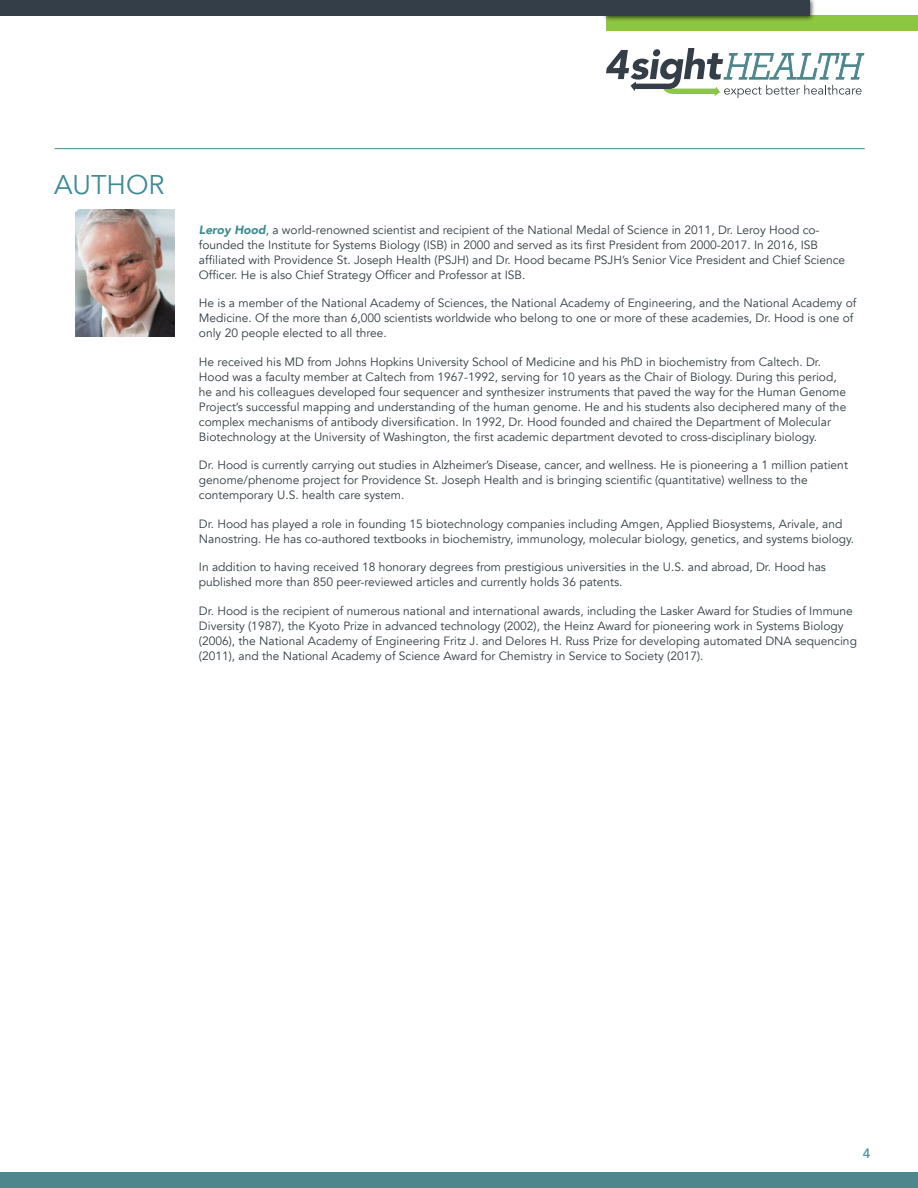
<style>
.page{position:relative;width:918px;height:1188px;background:#fff}
.page>*{position:absolute;margin:0;border:0;box-sizing:border-box;transform-origin:0 0}
.t1{font:27px "Avenir";color:#3e8b94}
.t2{font:500 13.5px "Avenir";color:#3e8b94}
.t3{font:12px/15px "Avenir";color:#303c42}
.s1{font-weight:900;font-style:italic;color:#3e8b94}
</style>
<div class="page">
<hr style="left:55px;top:148px;width:810px;height:1px;background:#3e8b94">
<img style="left:75px;top:210px;width:100px;height:127px">
<svg style="left:606px;top:48px;width:258px;height:50px"></svg>
<div style="left:606px;top:16px;width:312px;height:15px;background:#8dc63f"></div>
<div style="left:602px;top:0;width:214px;height:22px;background:#000;opacity:.75"></div>
<div style="left:0;top:0;width:810px;height:16px;background:#333e48"></div>
<div style="left:0;top:1172px;width:918px;height:16px;background:#4e868e"></div>
<h1 class="t1" style="left:54px;top:169px;width:112px">AUTHOR</h1>
<p class="t3" style="left:199px;top:222px;width:648px"><span class="s1">Leroy Hood</span>, a world-renowned scientist and recipient of the National Medal of Science in 2011, Dr. Leroy Hood co&shy;founded the Institute for Systems Biology (ISB) in 2000 and served as its first President from 2000-2017. In 2016, ISB affiliated with Providence St. Joseph Health (PSJH) and Dr. Hood became PSJH’s Senior Vice President and Chief Science Officer. He is also Chief Strategy Officer and Professor at ISB.</p>
<p class="t3" style="left:199px;top:296px;width:659px">He is a member of the National Academy of Sciences, the National Academy of Engineering, and the National Academy of<br>Medicine. Of the more than 6,000 scientists worldwide who belong to one or more of these academies, Dr. Hood is one of only 20 people elected to all three.</p>
<p class="t3" style="left:199px;top:354px;width:649px">He received his MD from Johns Hopkins University School of Medicine and his PhD in biochemistry from Caltech. Dr.<br>Hood was a faculty member at Caltech from 1967-1992, serving for 10 years as the Chair of Biology. During this period, he and his colleagues developed four sequencer and synthesizer instruments that paved the way for the Human Genome Project’s successful mapping and understanding of the human genome. He and his students also deciphered many of the complex mechanisms of antibody diversification. In 1992, Dr. Hood founded and chaired the Department of Molecular Biotechnology at the University of Washington, the first academic department devoted to cross-disciplinary biology.</p>
<p class="t3" style="left:199px;top:458px;width:651px">Dr. Hood is currently carrying out studies in Alzheimer’s Disease, cancer, and wellness. He is pioneering a 1 million patient genome/phenome project for Providence St. Joseph Health and is bringing scientific (quantitative) wellness to the contemporary U.S. health care system.</p>
<p class="t3" style="left:199px;top:516px;width:657px">Dr. Hood has played a role in founding 15 biotechnology companies including Amgen, Applied Biosystems, Arivale, and<br>Nanostring. He has co-authored textbooks in biochemistry, immunology, molecular biology, genetics, and systems biology.</p>
<p class="t3" style="left:199px;top:560px;width:629px">In addition to having received 18 honorary degrees from prestigious universities in the U.S. and abroad, Dr. Hood has published more than 850 peer-reviewed articles and currently holds 36 patents.</p>
<p class="t3" style="left:199px;top:603px;width:660px">Dr. Hood is the recipient of numerous national and international awards, including the Lasker Award for Studies of Immune Diversity (1987), the Kyoto Prize in advanced technology (2002), the Heinz Award for pioneering work in Systems Biology (2006), the National Academy of Engineering Fritz J. and Delores H. Russ Prize for developing automated DNA sequencing (2011), and the National Academy of Science Award for Chemistry in Service to Society (2017).</p>
<p class="t2" style="left:863px;top:1142px;width:9px">4</p>
</div>
